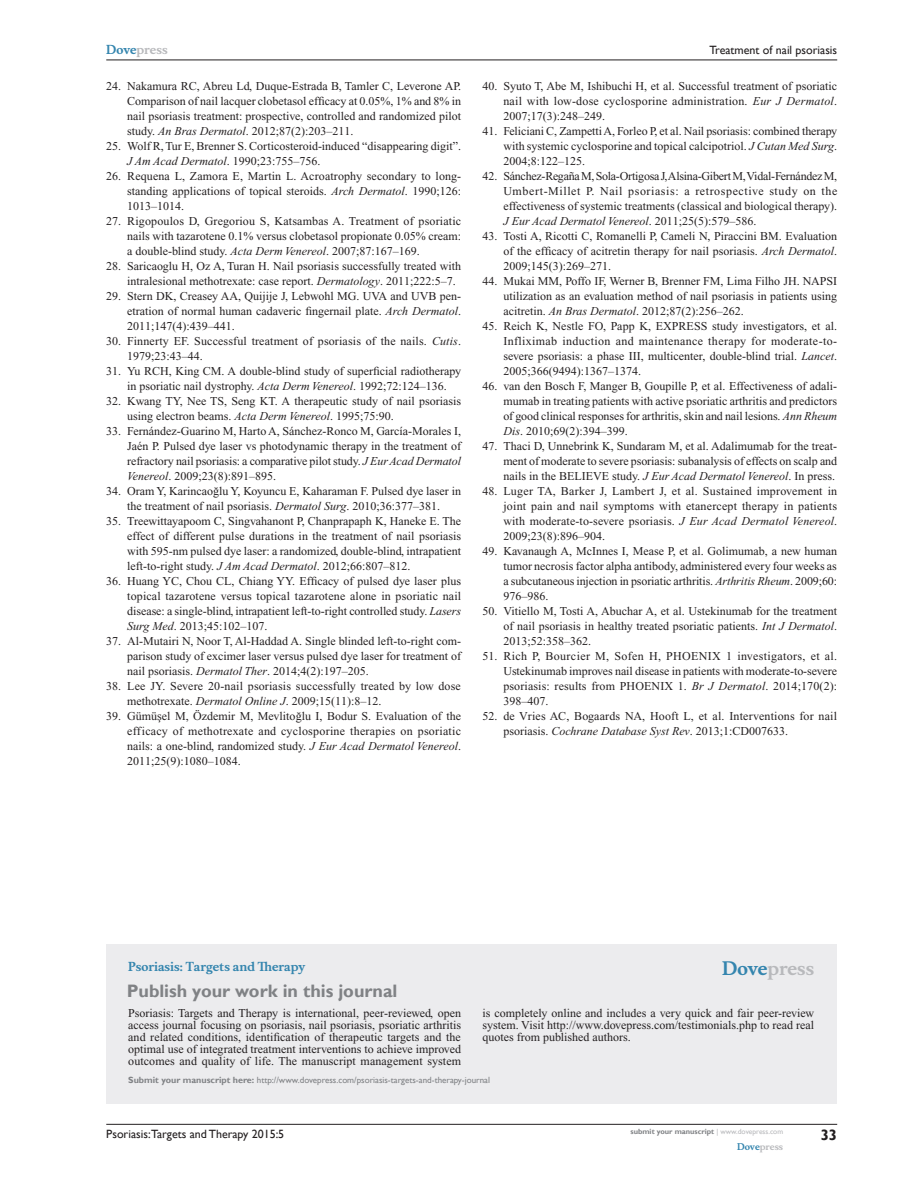
<style>
.page{position:relative;width:918px;height:1188px;background:#fff}
.page>*{position:absolute;margin:0;border:0;box-sizing:border-box;transform-origin:0 0}
.PromBx-H1{font:700 18px "Gill Sans";color:#808285}
.PromBx-Brand{font:700 18px "Musee";color:#b8b9bc}
.t1{font:700 15px "Gill Sans";color:#231f20}
.RefNL2{font:12px/15px "Times New Roman";color:#231f20;text-align:justify}
.PromBx-Tx{font:12px/12px "Times New Roman";letter-spacing:.005em;color:#231f20;text-align:justify}
.t2{font:12px "Gill Sans";color:#231f20}
.PromBx-JrnlName{font:700 12px "Musee";color:#3485ae}
.t3{font:700 12px "Musee";color:#b8b9bc}
.PromBx-SubmitMssWebA{font:9px "Gill Sans";color:#808285}
.t4{font:700 9px "Musee";color:#b8b9bc}
.t5{font:700 7.5px "Gill Sans";color:#808285}
.s1{color:#3485ae}
.s2{font-style:italic}
.s3{font-style:inherit}
.s4{font-weight:700}
.s5{font-weight:400;color:#b8b9bc}
</style>
<div class="page">
<div style="left:106px;top:944px;width:731px;height:159px;background:#ececee"></div>
<hr style="left:106px;top:1124px;width:731px;height:1px;background:#231f20">
<hr style="left:106px;top:60px;width:731px;height:1px;background:#231f20">
<p class="t3" style="left:106px;top:43px;width:63px"><span class="s1">Dove</span>press</p>
<p class="RefNL2" style="left:127px;top:79px;width:335px;text-indent:-21px">24. Nakamura RC, Abreu Ld, Duque-Estrada B, Tamler C, Leverone AP.<br>Comparison of nail lacquer clobetasol efficacy at 0.05%, 1% and 8% in nail psoriasis treatment: prospective, controlled and randomized pilot study. <span class="s2">An Bras Dermatol</span>. 2012;87(2):203–211.</p>
<p class="RefNL2" style="left:127px;top:139px;width:335px;text-indent:-21px">25. Wolf R, Tur E, Brenner S. Corticosteroid-induced “disappearing digit”.<br><span class="s2">J Am Acad Dermatol</span>. 1990;23:755–756.</p>
<p class="RefNL2" style="left:127px;top:169px;width:335px;text-indent:-21px">26. Requena L, Zamora E, Martin L. Acroatrophy secondary to long&shy;standing applications of topical steroids. <span class="s2">Arch Dermatol</span>. 1990;126:<br>1013–1014.</p>
<p class="RefNL2" style="left:127px;top:214px;width:335px;text-indent:-21px">27. Rigopoulos D, Gregoriou S, Katsambas A. Treatment of psoriatic nails with tazarotene 0.1% versus clobetasol propionate 0.05% cream: a double-blind study. <span class="s2">Acta Derm Venereol</span>. 2007;87:167–169.</p>
<p class="RefNL2" style="left:127px;top:259px;width:335px;text-indent:-21px">28. Saricaoglu H, Oz A, Turan H. Nail psoriasis successfully treated with intralesional methotrexate: case report. <span class="s2">Dermatology</span>. 2011;222:5–7.</p>
<p class="RefNL2" style="left:127px;top:289px;width:335px;text-indent:-21px">29. Stern DK, Creasey AA, Quijije J, Lebwohl MG. UVA and UVB pen&shy;etration of normal human cadaveric fingernail plate. <span class="s2">Arch Dermatol</span>.<br>2011;147(4):439–441.</p>
<p class="RefNL2" style="left:127px;top:334px;width:335px;text-indent:-21px">30. Finnerty EF. Successful treatment of psoriasis of the nails. <span class="s2">Cutis</span>.<br>1979;23:43–44.</p>
<p class="RefNL2" style="left:106px;top:364px;width:356px;text-align:center">31. Yu RCH, King CM. A double-blind study of superficial radiotherapy in psoriatic nail dystrophy. <span class="s2">Acta Derm Venereol</span>. 1992;72:124–136.</p>
<p class="RefNL2" style="left:127px;top:394px;width:335px;text-indent:-21px">32. Kwang TY, Nee TS, Seng KT. A therapeutic study of nail psoriasis using electron beams. <span class="s2">Acta Derm Venereol</span>. 1995;75:90.</p>
<p class="RefNL2" style="left:127px;top:424px;width:335px;text-indent:-21px">33. Fernández-Guarino M, Harto A, Sánchez-Ronco M, García-Morales I, Jaén P. Pulsed dye laser vs photodynamic therapy in the treatment of refractory nail psoriasis: a comparative pilot study. <span class="s2">J Eur Acad Dermatol Venereol</span>. 2009;23(8):891–895.</p>
<p class="RefNL2" style="left:106px;top:484px;width:356px;text-align:center">34. Oram Y, Karincao<span class="s3">ğ</span>lu Y, Koyuncu E, Kaharaman F. Pulsed dye laser in the treatment of nail psoriasis. <span class="s2">Dermatol Surg</span>. 2010;36:377–381.</p>
<p class="RefNL2" style="left:127px;top:514px;width:335px;text-indent:-21px">35. Treewittayapoom C, Singvahanont P, Chanprapaph K, Haneke E. The effect of different pulse durations in the treatment of nail psoriasis with 595-nm pulsed dye laser: a randomized, double-blind, intrapatient left-to-right study. <span class="s2">J Am Acad Dermatol</span>. 2012;66:807–812.</p>
<p class="RefNL2" style="left:127px;top:574px;width:335px;text-indent:-21px">36. Huang YC, Chou CL, Chiang YY. Efficacy of pulsed dye laser plus topical tazarotene versus topical tazarotene alone in psoriatic nail disease: a single-blind, intrapatient left-to-right controlled study. <span class="s2">Lasers Surg Med</span>. 2013;45:102–107.</p>
<p class="RefNL2" style="left:127px;top:634px;width:335px;text-indent:-21px">37. Al-Mutairi N, Noor T, Al-Haddad A. Single blinded left-to-right com&shy;parison study of excimer laser versus pulsed dye laser for treatment of nail psoriasis. <span class="s2">Dermatol Ther</span>. 2014;4(2):197–205.</p>
<p class="RefNL2" style="left:127px;top:679px;width:335px;text-indent:-21px">38. Lee JY. Severe 20-nail psoriasis successfully treated by low dose methotrexate. <span class="s2">Dermatol Online J</span>. 2009;15(11):8–12.</p>
<p class="RefNL2" style="left:127px;top:709px;width:335px;text-indent:-21px">39. Gümü<span class="s3">ş</span>el M, Özdemir M, Mevlito<span class="s3">ğ</span>lu I, Bodur S. Evaluation of the efficacy of methotrexate and cyclosporine therapies on psoriatic nails: a one-blind, randomized study. <span class="s2">J Eur Acad Dermatol Venereol</span>.<br>2011;25(9):1080–1084.</p>
<p class="t2" style="left:709px;top:43px;width:129px">Treatment of nail psoriasis</p>
<p class="RefNL2" style="left:503px;top:79px;width:335px;text-indent:-21px">40. Syuto T, Abe M, Ishibuchi H, et al. Successful treatment of psoriatic nail with low-dose cyclosporine administration. <span class="s2">Eur J Dermatol</span>.<br>2007;17(3):248–249.</p>
<p class="RefNL2" style="left:503px;top:124px;width:335px;text-indent:-21px">41. Feliciani C, Zampetti A, Forleo P, et al. Nail psoriasis: combined therapy with systemic cyclosporine and topical calcipotriol. <span class="s2">J Cutan Med Surg</span>.<br>2004;8:122–125.</p>
<p class="RefNL2" style="left:503px;top:169px;width:336px;text-indent:-21px">42. Sánchez-Regaña M, Sola-Ortigosa J, Alsina-Gibert M, Vidal-Fernández M, Umbert-Millet P. Nail psoriasis: a retrospective study on the effectiveness of systemic treatments (classical and biological therapy).<br><span class="s2">J Eur Acad Dermatol Venereol</span>. 2011;25(5):579–586.</p>
<p class="RefNL2" style="left:503px;top:229px;width:335px;text-indent:-21px">43. Tosti A, Ricotti C, Romanelli P, Cameli N, Piraccini BM. Evaluation of the efficacy of acitretin therapy for nail psoriasis. <span class="s2">Arch Dermatol</span>.<br>2009;145(3):269–271.</p>
<p class="RefNL2" style="left:503px;top:274px;width:335px;text-indent:-21px">44. Mukai MM, Poffo IF, Werner B, Brenner FM, Lima Filho JH. NAPSI utilization as an evaluation method of nail psoriasis in patients using acitretin. <span class="s2">An Bras Dermatol</span>. 2012;87(2):256–262.</p>
<p class="RefNL2" style="left:503px;top:319px;width:335px;text-indent:-21px">45. Reich K, Nestle FO, Papp K, EXPRESS study investigators, et al.<br>Infliximab induction and maintenance therapy for moderate-to&shy;severe psoriasis: a phase III, multicenter, double-blind trial. <span class="s2">Lancet</span>.<br>2005;366(9494):1367–1374.</p>
<p class="RefNL2" style="left:503px;top:379px;width:335px;text-indent:-21px">46. van den Bosch F, Manger B, Goupille P, et al. Effectiveness of adali&shy;mumab in treating patients with active psoriatic arthritis and predictors of good clinical responses for arthritis, skin and nail lesions. <span class="s2">Ann Rheum Dis</span>. 2010;69(2):394–399.</p>
<p class="RefNL2" style="left:503px;top:439px;width:335px;text-indent:-21px">47. Thaci D, Unnebrink K, Sundaram M, et al. Adalimumab for the treat&shy;ment of moderate to severe psoriasis: subanalysis of effects on scalp and nails in the BELIEVE study. <span class="s2">J Eur Acad Dermatol Venereol</span>. In press.</p>
<p class="RefNL2" style="left:503px;top:484px;width:335px;text-indent:-21px">48. Luger TA, Barker J, Lambert J, et al. Sustained improvement in joint pain and nail symptoms with etanercept therapy in patients with moderate-to-severe psoriasis. <span class="s2">J Eur Acad Dermatol Venereol</span>.<br>2009;23(8):896–904.</p>
<p class="RefNL2" style="left:503px;top:544px;width:335px;text-indent:-21px">49. Kavanaugh A, McInnes I, Mease P, et al. Golimumab, a new human tumor necrosis factor alpha antibody, administered every four weeks as a subcutaneous injection in psoriatic arthritis. <span class="s2">Arthritis Rheum</span>. 2009;60:<br>976–986.</p>
<p class="RefNL2" style="left:503px;top:604px;width:335px;text-indent:-21px">50. Vitiello M, Tosti A, Abuchar A, et al. Ustekinumab for the treatment of nail psoriasis in healthy treated psoriatic patients. <span class="s2">Int J Dermatol</span>.<br>2013;52:358–362.</p>
<p class="RefNL2" style="left:503px;top:649px;width:335px;text-indent:-21px">51. Rich P, Bourcier M, Sofen H, PHOENIX 1 investigators, et al.<br>Ustekinumab improves nail disease in patients with moderate-to-severe psoriasis: results from PHOENIX 1. <span class="s2">Br J Dermatol</span>. 2014;170(2):<br>398–407.</p>
<p class="RefNL2" style="left:503px;top:709px;width:335px;text-indent:-21px">52. de Vries AC, Bogaards NA, Hooft L, et al. Interventions for nail psoriasis. <span class="s2">Cochrane Database Syst Rev</span>. 2013;1:CD007633.</p>
<p class="PromBx-JrnlName" style="left:128px;top:959px;width:178px">Psoriasis: Targets and Therapy</p>
<p class="PromBx-H1" style="left:127px;top:980px;width:272px">Publish your work in this journal</p>
<p class="PromBx-Brand" style="left:722px;top:958px;width:94px"><span class="s1">Dove</span>press</p>
<p class="PromBx-Tx" style="left:128px;top:1007px;width:334px">Psoriasis: Targets and Therapy is international, peer-reviewed, open access journal focusing on psoriasis, nail psoriasis, psoriatic arthritis and related conditions, identification of therapeutic targets and the optimal use of integrated treatment interventions to achieve improved outcomes and quality of life. The manuscript management system</p>
<p class="PromBx-Tx" style="left:482px;top:1007px;width:333px">is completely online and includes a very quick and fair peer-review system. Visit http://www.dovepress.com/testimonials.php to read real quotes from published authors.</p>
<p class="PromBx-SubmitMssWebA" style="left:128px;top:1075px;width:363px"><span class="s4">Submit your manuscript here:</span> http://www.dovepress.com/psoriasis-targets-and-therapy-journal</p>
<p class="t2" style="left:106px;top:1127px;width:180px">Psoriasis:Targets and Therapy 2015:5</p>
<p class="t5" style="left:631px;top:1127px;width:154px">submit your manuscript <span class="s5">| www.dovepress.com</span></p>
<p class="t4" style="left:737px;top:1141px;width:48px"><span class="s1">Dove</span>press</p>
<p class="t1" style="left:821px;top:1126px;width:18px">33</p>
</div>
